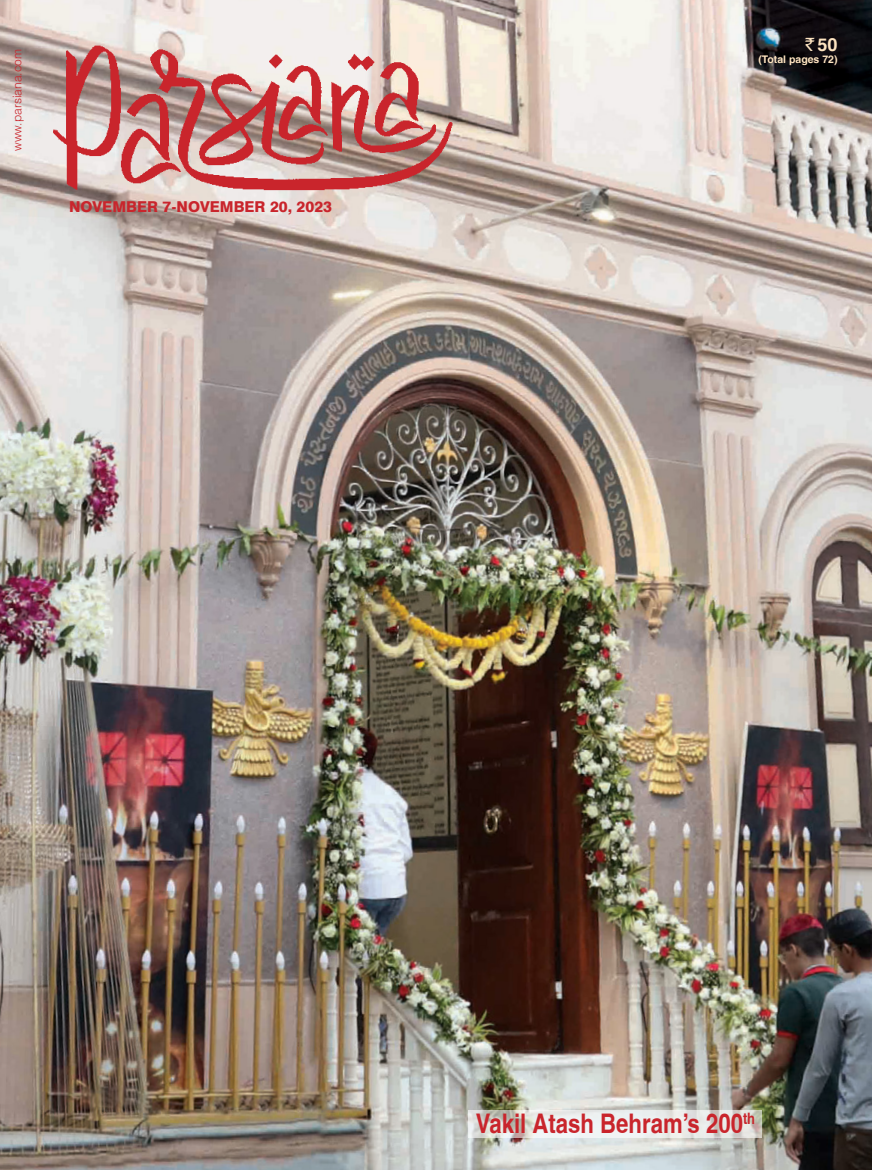
<style>
.page{position:relative;width:872px;height:1170px;background:#fff}
.page>*{position:absolute;margin:0;border:0;box-sizing:border-box;transform-origin:0 0}
.t1{font:700 condensed 27px "Helvetica";color:#c9252c}
.t2{font:700 18px "Switzerland";color:#ffe5c2}
.t3{font:800 15px "Swiss 721 BT";color:#c9252c}
.t4{font:300 12px "Helvetica";color:#c9252c}
.t5{font:700 10.5px "Switzerland";color:#ffe5c2}
.s1{font-family:"Rupee Foradian";font-weight:400}
</style>
<div class="page">
<img style="left:0;top:0;width:872px;height:1169px">
<img style="left:53px;top:37px;width:402px;height:164px">
<svg style="left:468px;top:1109px;width:293px;height:28px"></svg>
<p class="t4" style="left:10px;top:151px;width:104px;rotate:-90deg">www.parsiana.com</p>
<p class="t3" style="left:69px;top:198px;width:264px">NOVEMBER 7-NOVEMBER 20, 2023</p>
<p class="t2" style="left:805px;top:33px;width:33px"><span class="s1">`</span>50</p>
<p class="t5" style="left:758px;top:53px;width:81px">(Total pages 72)</p>
<h1 class="t1" style="left:476px;top:1106px;width:281px">Vakil Atash Behram’s 200<sup>th</sup></h1>
</div>
